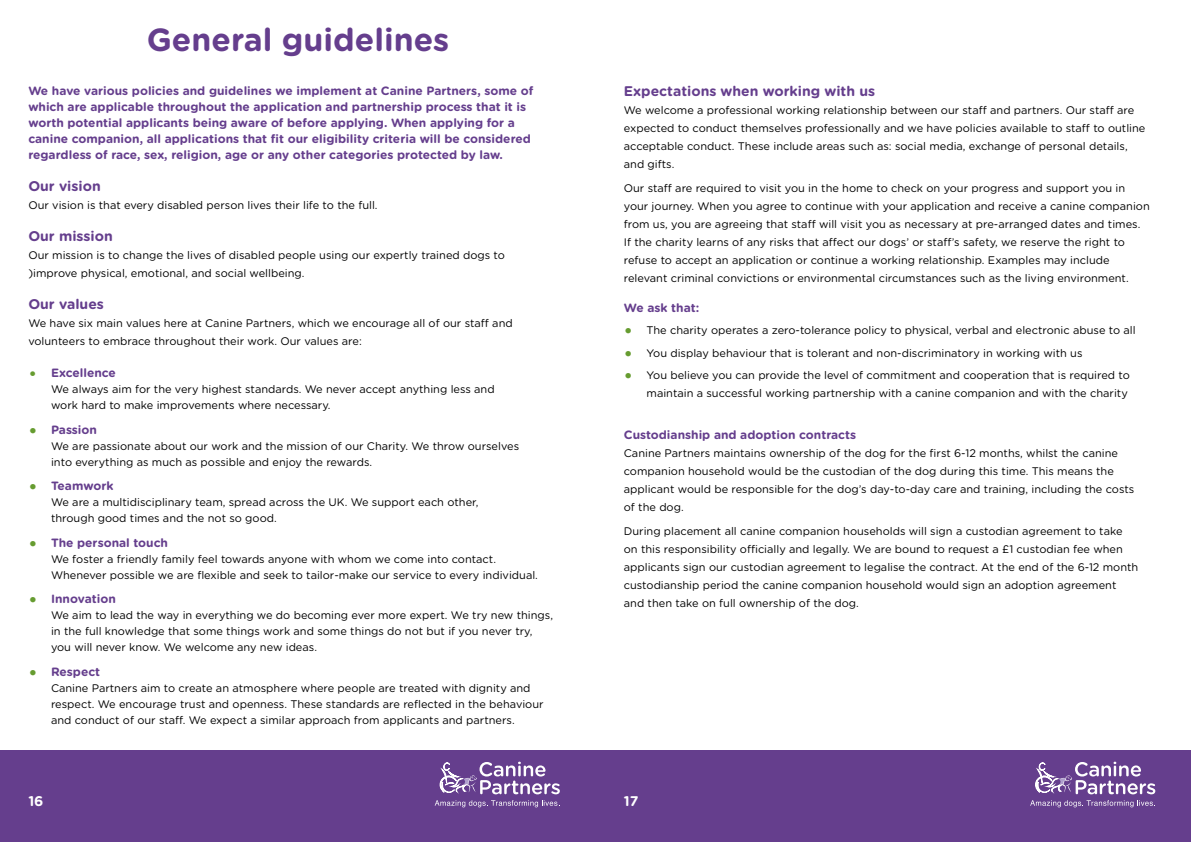
<style>
.page{position:relative;width:1191px;height:842px;background:#fff}
.page>*{position:absolute;margin:0;border:0;box-sizing:border-box;transform-origin:0 0}
.t1{font:700 32px "Gotham Rounded";color:#653e8d}
.t2{font:700 14px "Gotham Rounded";color:#653e8d}
.t3{font:700 14px "Gotham Rounded";color:#fff}
.t4{font:700 12px/16px "Gotham Rounded";color:#653e8d}
.t5{font:11px/18px "Gotham Rounded";color:#000}
.s1{font-weight:400;font-size:18px;color:#669c30}
.s2{font-size:18px;color:#669c30}
.s3{font-weight:700;font-size:18px;color:#669c30}
</style>
<div class="page">
<div style="left:0;top:750px;width:595px;height:92px;background:#653e8d"></div>
<div style="left:595px;top:750px;width:596px;height:92px;background:#653e8d"></div>
<svg style="left:434px;top:761px;width:126px;height:47px"></svg>
<svg style="left:1030px;top:761px;width:125px;height:47px"></svg>
<h1 class="t1" style="left:147px;top:16px;width:304px">General guidelines</h1>
<p class="t4" style="left:28px;top:82px;width:506px">We have various policies and guidelines we implement at Canine Partners, some of which are applicable throughout the application and partnership process that it is worth potential applicants being aware of before applying. When applying for a canine companion, all applications that fit our eligibility criteria will be considered regardless of race, sex, religion, age or any other categories protected by law.</p>
<p class="t2" style="left:28px;top:176px;width:74px">Our vision</p>
<p class="t5" style="left:28px;top:195px;width:351px">Our vision is that every disabled person lives their life to the full.</p>
<p class="t2" style="left:28px;top:226px;width:86px">Our mission</p>
<p class="t5" style="left:28px;top:246px;width:478px">Our mission is to change the lives of disabled people using our expertly trained dogs to )improve physical, emotional, and social wellbeing.</p>
<p class="t2" style="left:28px;top:294px;width:77px">Our values</p>
<p class="t5" style="left:28px;top:314px;width:486px">We have six main values here at Canine Partners, which we encourage all of our staff and volunteers to embrace throughout their work. Our values are:</p>
<p class="t4" style="left:28px;top:365px;width:89px"><span class="s1">•</span> Excellence</p>
<p class="t5" style="left:51px;top:381px;width:445px;line-height:16px">We always aim for the very highest standards. We never accept anything less and work hard to make improvements where necessary.</p>
<p class="t4" style="left:28px;top:421px;width:70px"><span class="s2">•</span> Passion</p>
<p class="t5" style="left:51px;top:437px;width:469px;line-height:16px">We are passionate about our work and the mission of our Charity. We throw ourselves into everything as much as possible and enjoy the rewards.</p>
<p class="t4" style="left:28px;top:478px;width:87px"><span class="s2">•</span> Teamwork</p>
<p class="t5" style="left:51px;top:494px;width:429px;line-height:16px">We are a multidisciplinary team, spread across the UK. We support each other, through good times and the not so good.</p>
<p class="t4" style="left:28px;top:534px;width:141px"><span class="s2">•</span> The personal touch</p>
<p class="t5" style="left:51px;top:550px;width:488px;line-height:16px">We foster a friendly family feel towards anyone with whom we come into contact.<br>Whenever possible we are flexible and seek to tailor-make our service to every individual.</p>
<p class="t4" style="left:28px;top:591px;width:89px"><span class="s2">•</span> Innovation</p>
<p class="t5" style="left:51px;top:607px;width:503px;line-height:16px">We aim to lead the way in everything we do becoming ever more expert. We try new things, in the full knowledge that some things work and some things do not but if you never try, you will never know. We welcome any new ideas.</p>
<p class="t4" style="left:28px;top:663px;width:73px"><span class="s2">•</span> Respect</p>
<p class="t5" style="left:51px;top:679px;width:494px;line-height:16px">Canine Partners aim to create an atmosphere where people are treated with dignity and respect. We encourage trust and openness. These standards are reflected in the behaviour and conduct of our staff. We expect a similar approach from applicants and partners.</p>
<p class="t2" style="left:624px;top:81px;width:253px">Expectations when working with us</p>
<p class="t5" style="left:624px;top:101px;width:523px">We welcome a professional working relationship between our staff and partners. Our staff are expected to conduct themselves professionally and we have policies available to staff to outline acceptable conduct. These include areas such as: social media, exchange of personal details, and gifts.</p>
<p class="t5" style="left:624px;top:179px;width:527px">Our staff are required to visit you in the home to check on your progress and support you in your journey. When you agree to continue with your application and receive a canine companion from us, you are agreeing that staff will visit you as necessary at pre-arranged dates and times.<br>If the charity learns of any risks that affect our dogs’ or staff’s safety, we reserve the right to refuse to accept an application or continue a working relationship. Examples may include relevant criminal convictions or environmental circumstances such as the living environment.</p>
<p class="t4" style="left:624px;top:299px;width:77px">We ask that:</p>
<p class="t5" style="left:624px;top:321px;width:513px"><span class="s3">•</span> The charity operates a zero-tolerance policy to physical, verbal and electronic abuse to all</p>
<p class="t5" style="left:624px;top:343px;width:460px"><span class="s3">•</span> You display behaviour that is tolerant and non-discriminatory in working with us</p>
<p class="t5" style="left:624px;top:365px;width:507px;text-align:right"><span class="s3">•</span> You believe you can provide the level of commitment and cooperation that is required to maintain a successful working partnership with a canine companion and with the charity</p>
<p class="t4" style="left:624px;top:427px;width:234px">Custodianship and adoption contracts</p>
<p class="t5" style="left:624px;top:444px;width:512px">Canine Partners maintains ownership of the dog for the first 6-12 months, whilst the canine companion household would be the custodian of the dog during this time. This means the applicant would be responsible for the dog’s day-to-day care and training, including the costs of the dog.</p>
<p class="t5" style="left:624px;top:522px;width:516px">During placement all canine companion households will sign a custodian agreement to take on this responsibility officially and legally. We are bound to request a £1 custodian fee when applicants sign our custodian agreement to legalise the contract. At the end of the 6-12 month custodianship period the canine companion household would sign an adoption agreement and then take on full ownership of the dog.</p>
<p class="t3" style="left:28px;top:790px;width:17px">16</p>
<p class="t3" style="left:624px;top:790px;width:16px">17</p>
</div>
